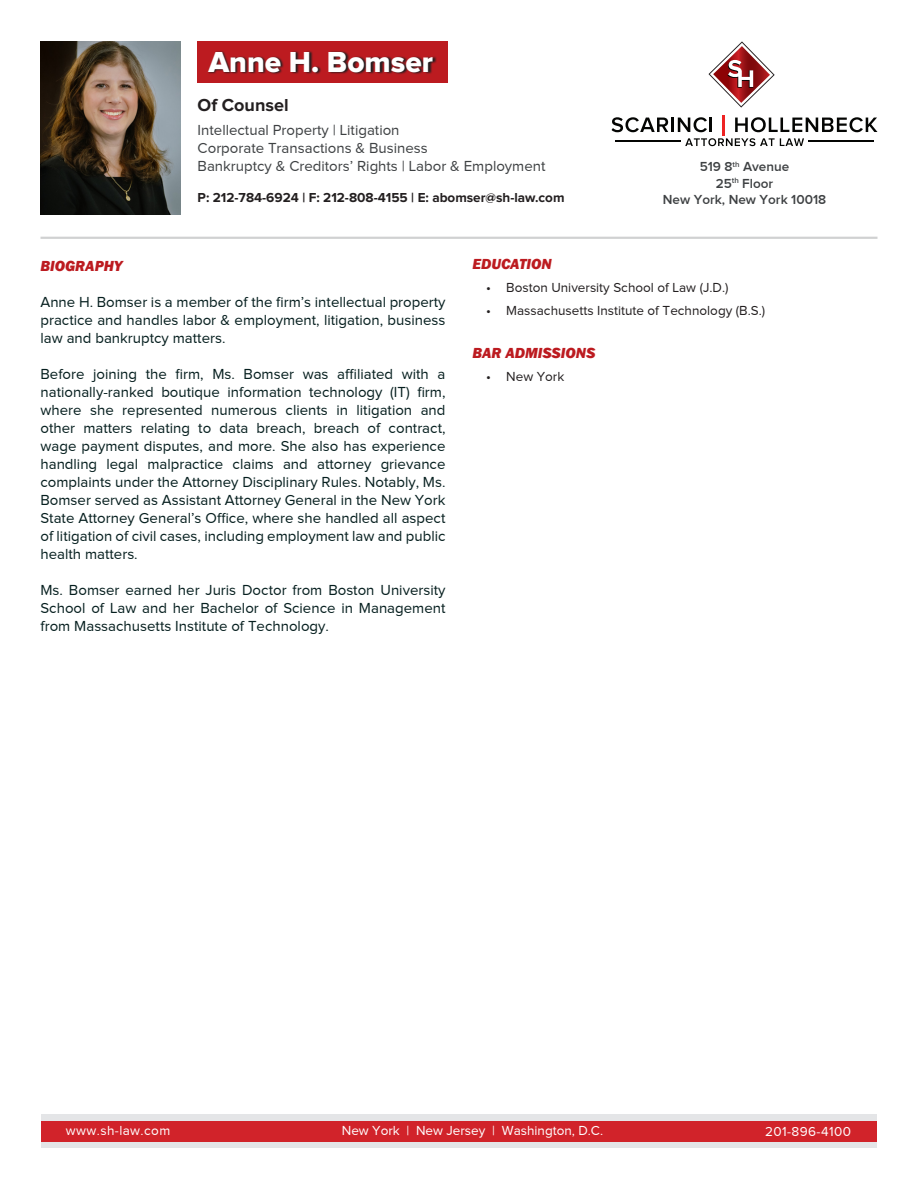
<style>
.page{position:relative;width:918px;height:1188px;background:#fff}
.page>*{position:absolute;margin:0;border:0;box-sizing:border-box;transform-origin:0 0}
.t1{font:30px "Proxima Nova Extrabld";color:#fff}
.t2{font:700 18px "Proxima Nova";color:#231f20}
.t3{font:15px/18px "Proxima Nova";color:#061f1f;text-align:justify}
.t4{font:15px "Proxima Nova";color:#3e4143}
.t5{font:italic 800 15px "Franklin Gothic";color:#bc1b20}
.t6{font:13.5px "Proxima Nova";color:#231f20}
.t7{font:700 13.5px "Proxima Nova";color:#231f20}
.t8{font:600 13.5px "Proxima Nova";color:#3e4143}
.t9{font:13.5px "Proxima Nova";color:#fff}
.t10{font:13.5px "Proxima Nova";letter-spacing:.03em;color:#fff}
</style>
<div class="page">
<div style="left:41px;top:1114px;width:836px;height:34px;background:#e4e5e7"></div>
<div style="left:41px;top:1121px;width:836px;height:20px;background:#d1232a"></div>
<div style="left:198px;top:41px;width:250px;height:42px;background:#bc1b20"></div>
<svg style="left:208px;top:51px;width:229px;height:24px"></svg>
<img style="left:40px;top:41px;width:140px;height:174px">
<svg style="left:612px;top:117px;width:56px;height:15px"></svg>
<hr style="left:671px;top:118px;width:3px;height:14px;background:#040503">
<svg style="left:678px;top:117px;width:34px;height:15px"></svg>
<svg style="left:735px;top:117px;width:143px;height:15px"></svg>
<hr style="left:723px;top:115px;width:2px;height:21px;background:#ee2323">
<hr style="left:809px;top:141px;width:65px;height:1px;background:#040503">
<svg style="left:685px;top:138px;width:119px;height:8px"></svg>
<hr style="left:616px;top:141px;width:65px;height:1px;background:#040503">
<svg style="left:709px;top:41px;width:66px;height:67px"></svg>
<hr style="left:40px;top:237px;width:838px;height:2px;background:#3e4143">
<p class="t1" style="left:208px;top:45px;width:226px">Anne H. Bomser</p>
<p class="t2" style="left:198px;top:95px;width:92px">Of Counsel</p>
<p class="t4" style="left:198px;top:122px;width:203px">Intellectual Property | Litigation</p>
<p class="t4" style="left:198px;top:140px;width:232px">Corporate Transactions &amp; Business</p>
<p class="t4" style="left:198px;top:158px;width:349px">Bankruptcy &amp; Creditors’ Rights | Labor &amp; Employment</p>
<p class="t7" style="left:198px;top:190px;width:368px">P: 212-784-6924 | F: 212-808-4155 | E: abomser@sh-law.com</p>
<p class="t8" style="left:700px;top:159px;width:91px">519 8<sup>th</sup> Avenue</p>
<p class="t8" style="left:716px;top:176px;width:59px">25<sup>th</sup> Floor</p>
<p class="t8" style="left:663px;top:192px;width:165px">New York, New York 10018</p>
<p class="t5" style="left:40px;top:256px;width:84px">BIOGRAPHY</p>
<p class="t3" style="left:40px;top:292px;width:407px">Anne H. Bomser is a member of the firm’s intellectual property practice and handles labor &amp; employment, litigation, business law and bankruptcy matters.</p>
<p class="t3" style="left:40px;top:364px;width:407px">Before joining the firm, Ms. Bomser was affiliated with a nationally-ranked boutique information technology (IT) firm, where she represented numerous clients in litigation and other matters relating to data breach, breach of contract, wage payment disputes, and more. She also has experience handling legal malpractice claims and attorney grievance complaints under the Attorney Disciplinary Rules. Notably, Ms.<br>Bomser served as Assistant Attorney General in the New York State Attorney General’s Office, where she handled all aspect of litigation of civil cases, including employment law and public health matters.</p>
<p class="t3" style="left:40px;top:580px;width:407px">Ms. Bomser earned her Juris Doctor from Boston University School of Law and her Bachelor of Science in Management from Massachusetts Institute of Technology.</p>
<p class="t5" style="left:472px;top:254px;width:81px">EDUCATION</p>
<p class="t6" style="left:486px;top:280px;width:244px">• Boston University School of Law (J.D.)</p>
<p class="t6" style="left:486px;top:303px;width:281px">• Massachusetts Institute of Technology (B.S.)</p>
<p class="t5" style="left:472px;top:343px;width:124px">BAR ADMISSIONS</p>
<p class="t6" style="left:486px;top:369px;width:80px">• New York</p>
<p class="t10" style="left:66px;top:1123px;width:106px">www.sh-law.com</p>
<p class="t9" style="left:342px;top:1123px;width:263px">New York | New Jersey | Washington, D.C.</p>
<p class="t10" style="left:765px;top:1124px;width:87px">201-896-4100</p>
</div>
